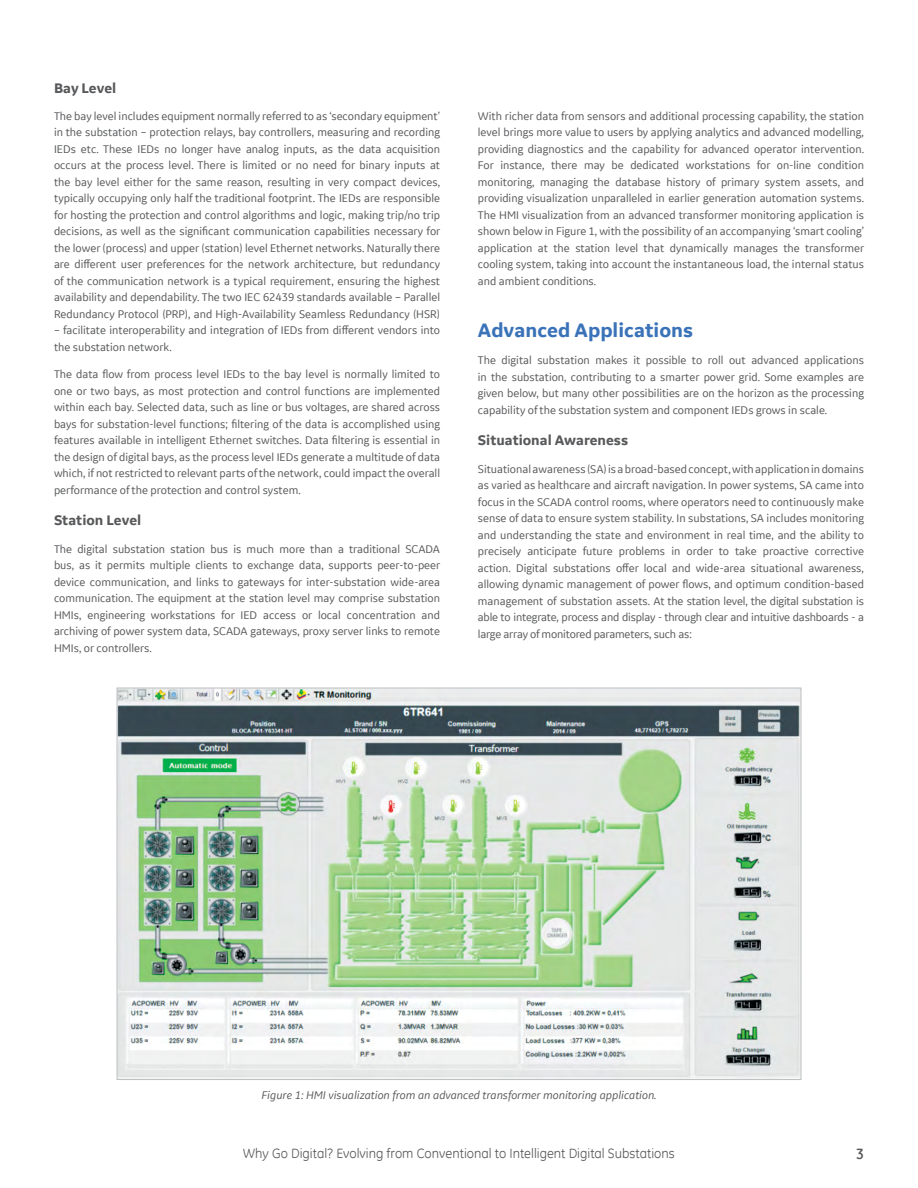
<style>
.page{position:relative;width:918px;height:1188px;background:#fff}
.page>*{position:absolute;margin:0;border:0;box-sizing:border-box;transform-origin:0 0}
.t1{font:700 21px "GE Inspira Sans";color:#3b73b9}
.t2{font:700 15px "GE Inspira Sans";color:#58595b}
.t3{font:700 15px "GE Inspira";color:#58595b}
.t4{font:13.5px "GE Inspira";color:#58595b}
.t5{font:12px/16.5px "GE Inspira Sans";color:#58595b;text-align:justify}
.t6{font:italic 12px "GE Inspira Sans";color:#58595b}
</style>
<div class="page">
<img style="left:119px;top:690px;width:680px;height:388px">
<p class="t2" style="left:54px;top:79px;width:64px">Bay Level</p>
<p class="t5" style="left:54px;top:107px;width:388px">The bay level includes equipment normally referred to as ‘secondary equipment’ in the substation – protection relays, bay controllers, measuring and recording IEDs etc. These IEDs no longer have analog inputs, as the data acquisition occurs at the process level. There is limited or no need for binary inputs at the bay level either for the same reason, resulting in very compact devices, typically occupying only half the traditional footprint. The IEDs are responsible for hosting the protection and control algorithms and logic, making trip/no trip decisions, as well as the significant communication capabilities necessary for the lower (process) and upper (station) level Ethernet networks. Naturally there are different user preferences for the network architecture, but redundancy of the communication network is a typical requirement, ensuring the highest availability and dependability. The two IEC 62439 standards available – Parallel Redundancy Protocol (PRP), and High-Availability Seamless Redundancy (HSR)</p>
<p class="t5" style="left:54px;top:322px;width:388px">– facilitate interoperability and integration of IEDs from different vendors into the substation network.</p>
<p class="t5" style="left:54px;top:366px;width:388px">The data flow from process level IEDs to the bay level is normally limited to one or two bays, as most protection and control functions are implemented within each bay. Selected data, such as line or bus voltages, are shared across bays for substation-level functions; filtering of the data is accomplished using features available in intelligent Ethernet switches. Data filtering is essential in the design of digital bays, as the process level IEDs generate a multitude of data which, if not restricted to relevant parts of the network, could impact the overall performance of the protection and control system.</p>
<p class="t2" style="left:54px;top:511px;width:89px">Station Level</p>
<p class="t5" style="left:54px;top:540px;width:388px">The digital substation station bus is much more than a traditional SCADA bus, as it permits multiple clients to exchange data, supports peer-to-peer device communication, and links to gateways for inter-substation wide-area communication. The equipment at the station level may comprise substation HMIs, engineering workstations for IED access or local concentration and archiving of power system data, SCADA gateways, proxy server links to remote HMIs, or controllers.</p>
<p class="t5" style="left:478px;top:107px;width:388px">With richer data from sensors and additional processing capability, the station level brings more value to users by applying analytics and advanced modelling, providing diagnostics and the capability for advanced operator intervention.<br>For instance, there may be dedicated workstations for on-line condition monitoring, managing the database history of primary system assets, and providing visualization unparalleled in earlier generation automation systems.<br>The HMI visualization from an advanced transformer monitoring application is shown below in Figure 1, with the possibility of an accompanying ‘smart cooling’ application at the station level that dynamically manages the transformer cooling system, taking into account the instantaneous load, the internal status and ambient conditions.</p>
<h1 class="t1" style="left:478px;top:318px;width:217px">Advanced Applications</h1>
<p class="t5" style="left:478px;top:352px;width:388px">The digital substation makes it possible to roll out advanced applications in the substation, contributing to a smarter power grid. Some examples are given below, but many other possibilities are on the horizon as the processing capability of the substation system and component IEDs grows in scale.</p>
<p class="t2" style="left:478px;top:431px;width:152px">Situational Awareness</p>
<p class="t5" style="left:478px;top:460px;width:388px">Situational awareness (SA) is a broad-based concept, with application in domains as varied as healthcare and aircraft navigation. In power systems, SA came into focus in the SCADA control rooms, where operators need to continuously make sense of data to ensure system stability. In substations, SA includes monitoring and understanding the state and environment in real time, and the ability to precisely anticipate future problems in order to take proactive corrective action. Digital substations offer local and wide-area situational awareness, allowing dynamic management of power flows, and optimum condition-based management of substation assets. At the station level, the digital substation is able to integrate, process and display - through clear and intuitive dashboards - a large array of monitored parameters, such as:</p>
<p class="t6" style="left:261px;top:1088px;width:397px">Figure 1: HMI visualization from an advanced transformer monitoring application.</p>
<p class="t4" style="left:243px;top:1145px;width:433px">Why Go Digital? Evolving from Conventional to Intelligent Digital Substations</p>
<p class="t3" style="left:856px;top:1144px;width:9px">3</p>
</div>
